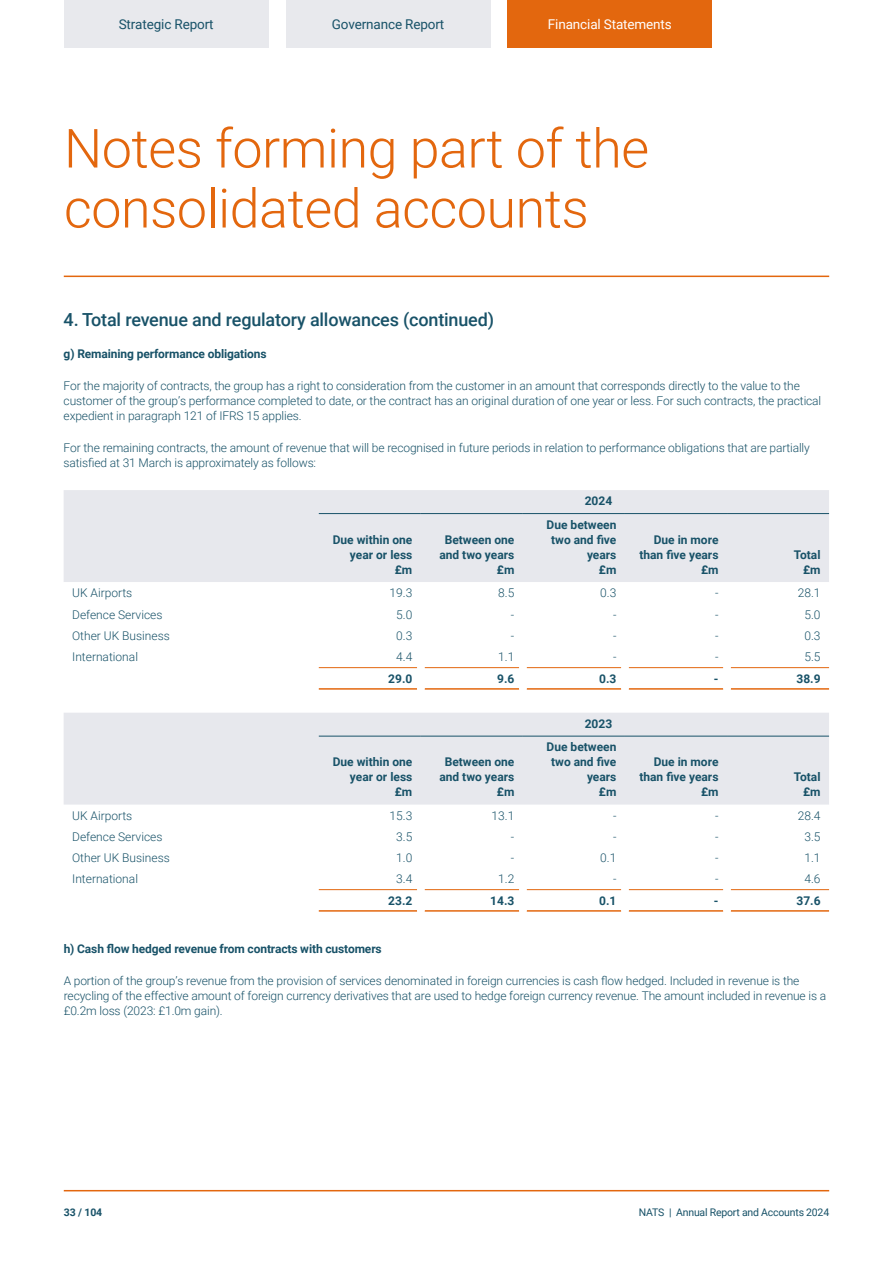
<style>
.page{position:relative;width:893px;height:1263px;background:#fff}
.page>*{position:absolute;margin:0;border:0;box-sizing:border-box;transform-origin:0 0}
.t1{font:300 54px/60px "Roboto";letter-spacing:-.01em;color:#e3670e}
.t2{font:500 18px "Roboto";letter-spacing:-.01em;color:#185268}
.t3{font:13.5px "Roboto";letter-spacing:-.01em;color:#185268}
.t4{font:13.5px "Roboto";letter-spacing:-.01em;color:#fff}
.t5{font:300 12px/15px "Roboto";letter-spacing:-.01em;color:#185268}
.t6{font:700 12px/15px "Roboto";color:#185268;text-align:right}
.t7{font:10.5px "Roboto";letter-spacing:-.02em;color:#185268}
.t8{font:700 10.5px "Roboto";color:#185268}
</style>
<div class="page">
<hr style="left:64px;top:1190px;width:765px;height:1px;background:#e3670e">
<hr style="left:64px;top:276px;width:765px;height:1px;background:#e3670e">
<div style="left:64px;top:0;width:205px;height:47px;background:#e8e9ed"></div>
<div style="left:286px;top:0;width:204px;height:47px;background:#e8e9ed"></div>
<div style="left:507px;top:0;width:205px;height:47px;background:#e3670e"></div>
<div style="left:64px;top:490px;width:765px;height:92px;background:#e7e8ed"></div>
<hr style="left:319px;top:667px;width:98px;height:1px;background:#e3670e">
<hr style="left:425px;top:667px;width:94px;height:1px;background:#e3670e">
<hr style="left:527px;top:667px;width:94px;height:1px;background:#e3670e">
<hr style="left:629px;top:667px;width:94px;height:1px;background:#e3670e">
<hr style="left:731px;top:667px;width:98px;height:1px;background:#e3670e">
<hr style="left:319px;top:688px;width:98px;height:2px;background:#e3670e">
<hr style="left:425px;top:688px;width:94px;height:2px;background:#e3670e">
<hr style="left:527px;top:688px;width:94px;height:2px;background:#e3670e">
<hr style="left:629px;top:688px;width:94px;height:2px;background:#e3670e">
<hr style="left:731px;top:688px;width:98px;height:2px;background:#e3670e">
<hr style="left:319px;top:513px;width:102px;height:1px;background:#185268">
<hr style="left:421px;top:513px;width:102px;height:1px;background:#185268">
<hr style="left:523px;top:513px;width:102px;height:1px;background:#185268">
<hr style="left:625px;top:513px;width:102px;height:1px;background:#185268">
<hr style="left:727px;top:513px;width:102px;height:1px;background:#185268">
<div style="left:64px;top:713px;width:765px;height:91px;background:#e7e8ed"></div>
<hr style="left:319px;top:889px;width:98px;height:1px;background:#e3670e">
<hr style="left:425px;top:889px;width:94px;height:1px;background:#e3670e">
<hr style="left:527px;top:889px;width:94px;height:1px;background:#e3670e">
<hr style="left:629px;top:889px;width:94px;height:1px;background:#e3670e">
<hr style="left:731px;top:889px;width:98px;height:1px;background:#e3670e">
<hr style="left:319px;top:910px;width:98px;height:2px;background:#e3670e">
<hr style="left:425px;top:910px;width:94px;height:2px;background:#e3670e">
<hr style="left:527px;top:910px;width:94px;height:2px;background:#e3670e">
<hr style="left:629px;top:910px;width:94px;height:2px;background:#e3670e">
<hr style="left:731px;top:910px;width:98px;height:2px;background:#e3670e">
<hr style="left:319px;top:736px;width:102px;height:1px;background:#185268">
<hr style="left:421px;top:736px;width:102px;height:1px;background:#185268">
<hr style="left:523px;top:736px;width:102px;height:1px;background:#185268">
<hr style="left:625px;top:736px;width:102px;height:1px;background:#185268">
<hr style="left:727px;top:736px;width:102px;height:1px;background:#185268">
<p class="t3" style="left:119px;top:14px;width:96px">Strategic Report</p>
<p class="t3" style="left:332px;top:14px;width:114px">Governance Report</p>
<p class="t4" style="left:548px;top:14px;width:125px">Financial Statements</p>
<h1 class="t1" style="left:64px;top:116px;width:587px">Notes forming part of the consolidated accounts</h1>
<h2 class="t2" style="left:64px;top:307px;width:432px">4. Total revenue and regulatory allowances (continued)</h2>
<p class="t6" style="left:64px;top:346px;width:205px">g) Remaining performance obligations</p>
<p class="t5" style="left:64px;top:378px;width:759px">For the majority of contracts, the group has a right to consideration from the customer in an amount that corresponds directly to the value to the customer of the group’s performance completed to date, or the contract has an original duration of one year or less. For such contracts, the practical expedient in paragraph 121 of IFRS 15 applies.</p>
<p class="t5" style="left:64px;top:440px;width:748px">For the remaining contracts, the amount of revenue that will be recognised in future periods in relation to performance obligations that are partially satisfied at 31 March is approximately as follows:</p>
<p class="t6" style="left:585px;top:493px;width:29px">2024</p>
<p class="t6" style="left:333px;top:531px;width:81px">Due within one year or less £m</p>
<p class="t6" style="left:439px;top:531px;width:76px">Between one and two years £m</p>
<p class="t6" style="left:547px;top:516px;width:71px">Due between two and five years<br>£m</p>
<p class="t6" style="left:639px;top:531px;width:81px">Due in more than five years £m</p>
<p class="t6" style="left:794px;top:546px;width:28px">Total £m</p>
<p class="t5" style="left:72px;top:585px;width:62px">UK Airports</p>
<p class="t5" style="left:390px;top:585px;width:24px">19.3</p>
<p class="t5" style="left:498px;top:585px;width:18px">8.5</p>
<p class="t5" style="left:600px;top:585px;width:18px">0.3</p>
<p class="t5" style="left:715px;top:585px;width:5px">-</p>
<p class="t5" style="left:798px;top:585px;width:24px">28.1</p>
<p class="t5" style="left:72px;top:607px;width:92px">Defence Services</p>
<p class="t5" style="left:396px;top:607px;width:18px">5.0</p>
<p class="t5" style="left:511px;top:607px;width:5px">-</p>
<p class="t5" style="left:613px;top:607px;width:5px">-</p>
<p class="t5" style="left:715px;top:607px;width:5px">-</p>
<p class="t5" style="left:804px;top:607px;width:18px">5.0</p>
<p class="t5" style="left:72px;top:628px;width:99px">Other UK Business</p>
<p class="t5" style="left:396px;top:628px;width:18px">0.3</p>
<p class="t5" style="left:511px;top:628px;width:5px">-</p>
<p class="t5" style="left:613px;top:628px;width:5px">-</p>
<p class="t5" style="left:715px;top:628px;width:5px">-</p>
<p class="t5" style="left:804px;top:628px;width:18px">0.3</p>
<p class="t5" style="left:72px;top:649px;width:67px">International</p>
<p class="t5" style="left:396px;top:649px;width:18px">4.4</p>
<p class="t5" style="left:498px;top:649px;width:18px">1.1</p>
<p class="t5" style="left:613px;top:649px;width:5px">-</p>
<p class="t5" style="left:715px;top:649px;width:5px">-</p>
<p class="t5" style="left:804px;top:649px;width:18px">5.5</p>
<p class="t6" style="left:388px;top:670px;width:26px">29.0</p>
<p class="t6" style="left:497px;top:670px;width:19px">9.6</p>
<p class="t6" style="left:599px;top:670px;width:19px">0.3</p>
<p class="t6" style="left:714px;top:670px;width:6px">-</p>
<p class="t6" style="left:796px;top:670px;width:26px">38.9</p>
<p class="t6" style="left:585px;top:715px;width:29px">2023</p>
<p class="t6" style="left:333px;top:754px;width:81px">Due within one year or less £m</p>
<p class="t6" style="left:439px;top:754px;width:76px">Between one and two years £m</p>
<p class="t6" style="left:547px;top:739px;width:71px">Due between two and five years<br>£m</p>
<p class="t6" style="left:639px;top:754px;width:81px">Due in more than five years £m</p>
<p class="t6" style="left:794px;top:769px;width:28px">Total £m</p>
<p class="t5" style="left:72px;top:807px;width:62px">UK Airports</p>
<p class="t5" style="left:390px;top:807px;width:24px">15.3</p>
<p class="t5" style="left:492px;top:807px;width:24px">13.1</p>
<p class="t5" style="left:613px;top:807px;width:5px">-</p>
<p class="t5" style="left:715px;top:807px;width:5px">-</p>
<p class="t5" style="left:798px;top:807px;width:24px">28.4</p>
<p class="t5" style="left:72px;top:829px;width:92px">Defence Services</p>
<p class="t5" style="left:396px;top:829px;width:18px">3.5</p>
<p class="t5" style="left:511px;top:829px;width:5px">-</p>
<p class="t5" style="left:613px;top:829px;width:5px">-</p>
<p class="t5" style="left:715px;top:829px;width:5px">-</p>
<p class="t5" style="left:804px;top:829px;width:18px">3.5</p>
<p class="t5" style="left:72px;top:850px;width:99px">Other UK Business</p>
<p class="t5" style="left:396px;top:850px;width:18px">1.0</p>
<p class="t5" style="left:511px;top:850px;width:5px">-</p>
<p class="t5" style="left:600px;top:850px;width:18px">0.1</p>
<p class="t5" style="left:715px;top:850px;width:5px">-</p>
<p class="t5" style="left:804px;top:850px;width:18px">1.1</p>
<p class="t5" style="left:72px;top:871px;width:67px">International</p>
<p class="t5" style="left:396px;top:871px;width:18px">3.4</p>
<p class="t5" style="left:498px;top:871px;width:18px">1.2</p>
<p class="t5" style="left:613px;top:871px;width:5px">-</p>
<p class="t5" style="left:715px;top:871px;width:5px">-</p>
<p class="t5" style="left:804px;top:871px;width:18px">4.6</p>
<p class="t6" style="left:388px;top:892px;width:26px">23.2</p>
<p class="t6" style="left:490px;top:892px;width:26px">14.3</p>
<p class="t6" style="left:599px;top:892px;width:19px">0.1</p>
<p class="t6" style="left:714px;top:892px;width:6px">-</p>
<p class="t6" style="left:796px;top:892px;width:26px">37.6</p>
<p class="t6" style="left:64px;top:940px;width:320px">h) Cash flow hedged revenue from contracts with customers</p>
<p class="t5" style="left:64px;top:972px;width:764px">A portion of the group’s revenue from the provision of services denominated in foreign currencies is cash flow hedged. Included in revenue is the recycling of the effective amount of foreign currency derivatives that are used to hedge foreign currency revenue. The amount included in revenue is a £0.2m loss (2023: £1.0m gain).</p>
<p class="t8" style="left:64px;top:1205px;width:40px">33 / 104</p>
<p class="t7" style="left:639px;top:1205px;width:192px">NATS | Annual Report and Accounts 2024</p>
</div>
